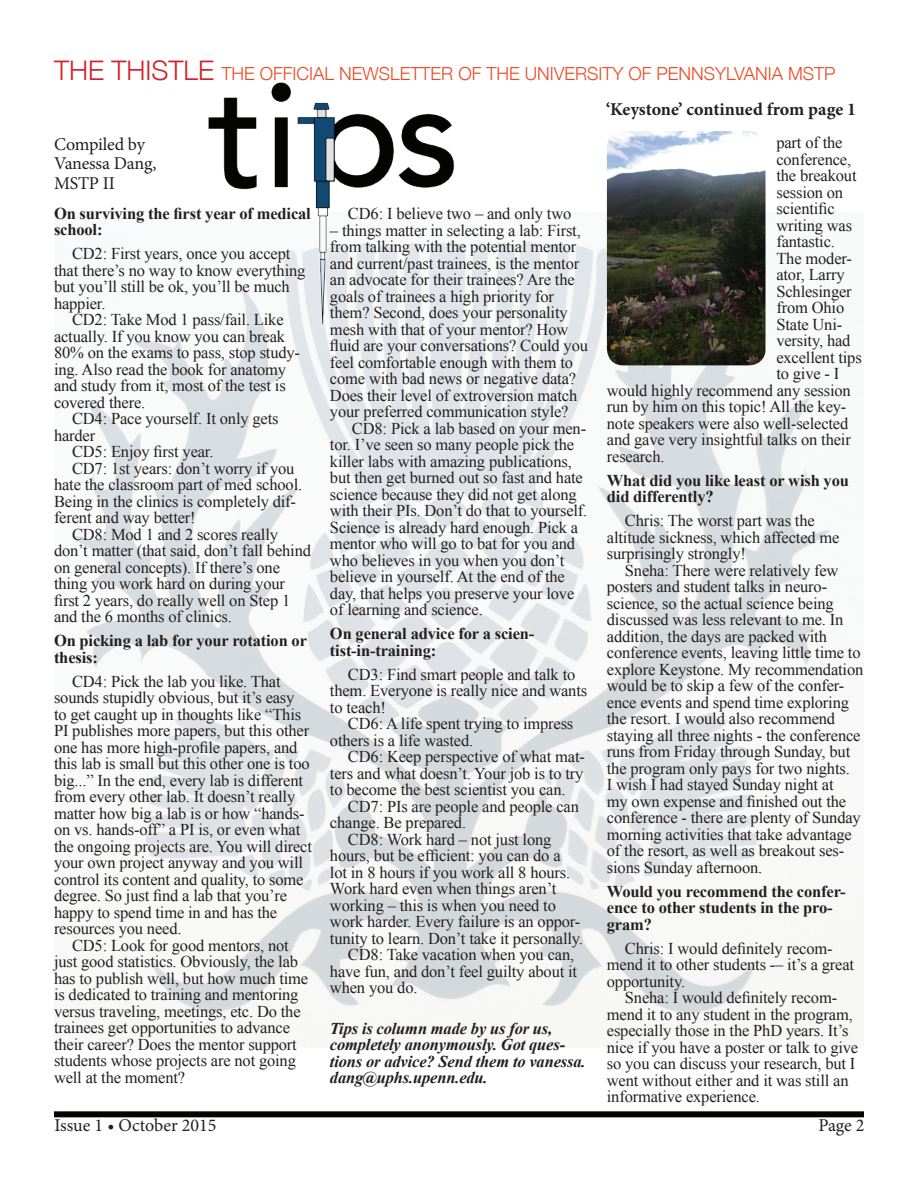
<style>
.page{position:relative;width:918px;height:1188px;background:#fff}
.page>*{position:absolute;margin:0;border:0;box-sizing:border-box;transform-origin:0 0}
.t1{font:300 18px "Helvetica Neue";color:#ed4823}
.t2{font:18px/19.5px "Minion Pro";letter-spacing:-.01em;color:#231f20}
.t3{font:700 18px "Minion Pro";letter-spacing:-.005em;color:#231f20}
.t4{font:16.5px/16.5px "Times New Roman";letter-spacing:-.01em;color:#231f20}
.t5{font:700 16.5px/16.5px "Times New Roman";letter-spacing:-.01em;color:#231f20}
.t6{font:italic 700 16.5px/16.5px "Times New Roman";letter-spacing:-.01em;color:#231f20}
.s1{font-size:27px;color:#d1232a}
</style>
<div class="page">
<img style="left:71px;top:212px;width:793px;height:835px">
<div style="left:54px;top:1111px;width:810px;height:6px;background:#000601"></div>
<img style="left:206px;top:82px;width:252px;height:248px">
<img style="left:607px;top:131px;width:159px;height:234px">
<p class="t1" style="left:54px;top:59px;width:783px"><span class="s1">THE THISTLE</span> THE OFFICIAL NEWSLETTER OF THE UNIVERSITY OF PENNSYLVANIA MSTP</p>
<p class="t2" style="left:54px;top:135px;width:104px">Compiled by<br>Vanessa Dang,<br>MSTP II</p>
<p class="t5" style="left:54px;top:205px;width:258px">On surviving the first year of medical school:</p>
<p class="t4" style="left:54px;top:245px;width:253px;text-indent:18px">CD2: First years, once you accept that there’s no way to know everything but you’ll still be ok, you’ll be much happier.</p>
<p class="t4" style="left:54px;top:311px;width:248px;text-indent:18px">CD2: Take Mod 1 pass/fail. Like actually. If you know you can break<br>80% on the exams to pass, stop study&shy;ing. Also read the book for anatomy and study from it, most of the test is covered there.</p>
<p class="t4" style="left:72px;top:410px;width:208px">CD4: Pace yourself. It only gets</p>
<p class="t4" style="left:54px;top:427px;width:43px">harder</p>
<p class="t4" style="left:72px;top:443px;width:143px">CD5: Enjoy first year.</p>
<p class="t4" style="left:72px;top:460px;width:224px">CD7: 1st years: don’t worry if you</p>
<p class="t4" style="left:54px;top:476px;width:250px">hate the classroom part of med school.</p>
<p class="t4" style="left:54px;top:493px;width:244px">Being in the clinics is completely dif-</p>
<p class="t4" style="left:54px;top:509px;width:143px">ferent and way better!</p>
<p class="t4" style="left:72px;top:526px;width:208px">CD8: Mod 1 and 2 scores really</p>
<p class="t4" style="left:54px;top:542px;width:259px">don’t matter (that said, don’t fall behind</p>
<p class="t4" style="left:54px;top:559px;width:228px">on general concepts). If there’s one</p>
<p class="t4" style="left:54px;top:575px;width:233px">thing you work hard on during your</p>
<p class="t4" style="left:54px;top:592px;width:238px">first 2 years, do really well on Step 1</p>
<p class="t4" style="left:54px;top:608px;width:179px">and the 6 months of clinics.</p>
<p class="t5" style="left:54px;top:632px;width:255px">On picking a lab for your rotation or thesis:</p>
<p class="t4" style="left:54px;top:673px;width:260px;text-indent:18px">CD4: Pick the lab you like. That sounds stupidly obvious, but it’s easy<br>to get caught up in thoughts like “This PI publishes more papers, but this other one has more high-profile papers, and this lab is small but this other one is too big...” In the end, every lab is different from every other lab. It doesn’t really matter how big a lab is or how “hands&shy;on vs. hands-off” a PI is, or even what the ongoing projects are. You will direct your own project anyway and you will control its content and quality, to some degree. So just find a lab that you’re happy to spend time in and has the resources you need.</p>
<p class="t4" style="left:54px;top:937px;width:256px;text-indent:18px">CD5: Look for good mentors, not just good statistics. Obviously, the lab has to publish well, but how much time is dedicated to training and mentoring versus traveling, meetings, etc. Do the trainees get opportunities to advance their career? Does the mentor support students whose projects are not going well at the moment?</p>
<p class="t4" style="left:348px;top:205px;width:225px">CD6: I believe two – and only two</p>
<p class="t4" style="left:330px;top:222px;width:260px">– things matter in selecting a lab: First, from talking with the potential mentor and current/past trainees, is the mentor an advocate for their trainees? Are the goals of trainees a high priority for them? Second, does your personality mesh with that of your mentor? How fluid are your conversations? Could you feel comfortable enough with them to come with bad news or negative data?<br>Does their level of extroversion match your preferred communication style?</p>
<p class="t4" style="left:330px;top:420px;width:259px;text-indent:22px">CD8: Pick a lab based on your men&shy;tor. I’ve seen so many people pick the killer labs with amazing publications, but then get burned out so fast and hate science because they did not get along with their PIs. Don’t do that to yourself.<br>Science is already hard enough. Pick a mentor who will go to bat for you and who believes in you when you don’t believe in yourself. At the end of the day, that helps you preserve your love of learning and science.</p>
<p class="t5" style="left:330px;top:625px;width:206px">On general advice for a scien&shy;tist-in-training:</p>
<p class="t4" style="left:330px;top:666px;width:259px;text-indent:18px">CD3: Find smart people and talk to them. Everyone is really nice and wants to teach!</p>
<p class="t4" style="left:330px;top:715px;width:245px;text-indent:18px">CD6: A life spent trying to impress others is a life wasted.</p>
<p class="t4" style="left:330px;top:748px;width:256px;text-align:justify;text-indent:18px">CD6: Keep perspective of what mat&shy;ters and what doesn’t. Your job is to try to become the best scientist you can.</p>
<p class="t4" style="left:348px;top:798px;width:232px">CD7: PIs are people and people can</p>
<p class="t4" style="left:330px;top:814px;width:138px">change. Be prepared.</p>
<p class="t4" style="left:348px;top:831px;width:205px">CD8: Work hard – not just long</p>
<p class="t4" style="left:330px;top:847px;width:232px">hours, but be efficient: you can do a</p>
<p class="t4" style="left:330px;top:864px;width:242px">lot in 8 hours if you work all 8 hours.</p>
<p class="t4" style="left:330px;top:880px;width:228px">Work hard even when things aren’t</p>
<p class="t4" style="left:330px;top:897px;width:228px">working – this is when you need to</p>
<p class="t4" style="left:330px;top:913px;width:252px">work harder. Every failure is an oppor-</p>
<p class="t4" style="left:330px;top:930px;width:255px">tunity to learn. Don’t take it personally.</p>
<p class="t4" style="left:348px;top:946px;width:228px">CD8: Take vacation when you can,</p>
<p class="t4" style="left:330px;top:963px;width:249px">have fun, and don’t feel guilty about it</p>
<p class="t4" style="left:330px;top:979px;width:89px">when you do.</p>
<p class="t6" style="left:330px;top:1020px;width:257px">Tips is column made by us for us, completely anonymously. Got ques&shy;tions or advice? Send them to vanessa. dang@uphs.upenn.edu.</p>
<p class="t3" style="left:606px;top:97px;width:252px">‘Keystone’ continued from page 1</p>
<p class="t4" style="left:776px;top:134px;width:68px">part of the</p>
<p class="t4" style="left:776px;top:151px;width:76px">conference,</p>
<p class="t4" style="left:776px;top:167px;width:82px">the breakout</p>
<p class="t4" style="left:776px;top:184px;width:68px">session on</p>
<p class="t4" style="left:776px;top:200px;width:60px">scientific</p>
<p class="t4" style="left:776px;top:217px;width:77px">writing was</p>
<p class="t4" style="left:776px;top:233px;width:60px">fantastic.</p>
<p class="t4" style="left:776px;top:250px;width:77px">The moder-</p>
<p class="t4" style="left:776px;top:266px;width:70px">ator, Larry</p>
<p class="t4" style="left:776px;top:283px;width:77px">Schlesinger</p>
<p class="t4" style="left:776px;top:299px;width:69px">from Ohio</p>
<p class="t4" style="left:776px;top:316px;width:67px">State Uni-</p>
<p class="t4" style="left:776px;top:332px;width:76px">versity, had</p>
<p class="t4" style="left:776px;top:349px;width:87px">excellent tips</p>
<p class="t4" style="left:776px;top:365px;width:64px">to give - I</p>
<p class="t4" style="left:607px;top:382px;width:245px">would highly recommend any session</p>
<p class="t4" style="left:607px;top:398px;width:241px">run by him on this topic! All the key-</p>
<p class="t4" style="left:607px;top:415px;width:243px">note speakers were also well-selected</p>
<p class="t4" style="left:607px;top:431px;width:245px">and gave very insightful talks on their</p>
<p class="t4" style="left:607px;top:448px;width:59px">research.</p>
<p class="t5" style="left:607px;top:472px;width:244px">What did you like least or wish you did differently?</p>
<p class="t4" style="left:607px;top:512px;width:234px;text-indent:18px">Chris: The worst part was the altitude sickness, which affected me surprisingly strongly!</p>
<p class="t4" style="left:607px;top:562px;width:258px;text-indent:18px">Sneha: There were relatively few posters and student talks in neuro&shy;science, so the actual science being discussed was less relevant to me. In addition, the days are packed with conference events, leaving little time to explore Keystone. My recommendation would be to skip a few of the confer&shy;ence events and spend time exploring the resort. I would also recommend staying all three nights - the conference runs from Friday through Sunday, but the program only pays for two nights.<br>I wish I had stayed Sunday night at<br>my own expense and finished out the conference - there are plenty of Sunday morning activities that take advantage of the resort, as well as breakout ses&shy;sions Sunday afternoon.</p>
<p class="t5" style="left:607px;top:883px;width:240px">Would you recommend the confer&shy;ence to other students in the pro&shy;gram?</p>
<p class="t4" style="left:607px;top:940px;width:249px;text-indent:18px">Chris: I would definitely recom&shy;mend it to other students -– it’s a great opportunity.</p>
<p class="t4" style="left:607px;top:989px;width:253px;text-indent:18px">Sneha: I would definitely recom&shy;mend it to any student in the program, especially those in the PhD years. It’s nice if you have a poster or talk to give so you can discuss your research, but I went without either and it was still an informative experience.</p>
<p class="t2" style="left:55px;top:1116px;width:163px">Issue 1 • October 2015</p>
<p class="t2" style="left:818px;top:1116px;width:48px">Page 2</p>
</div>
